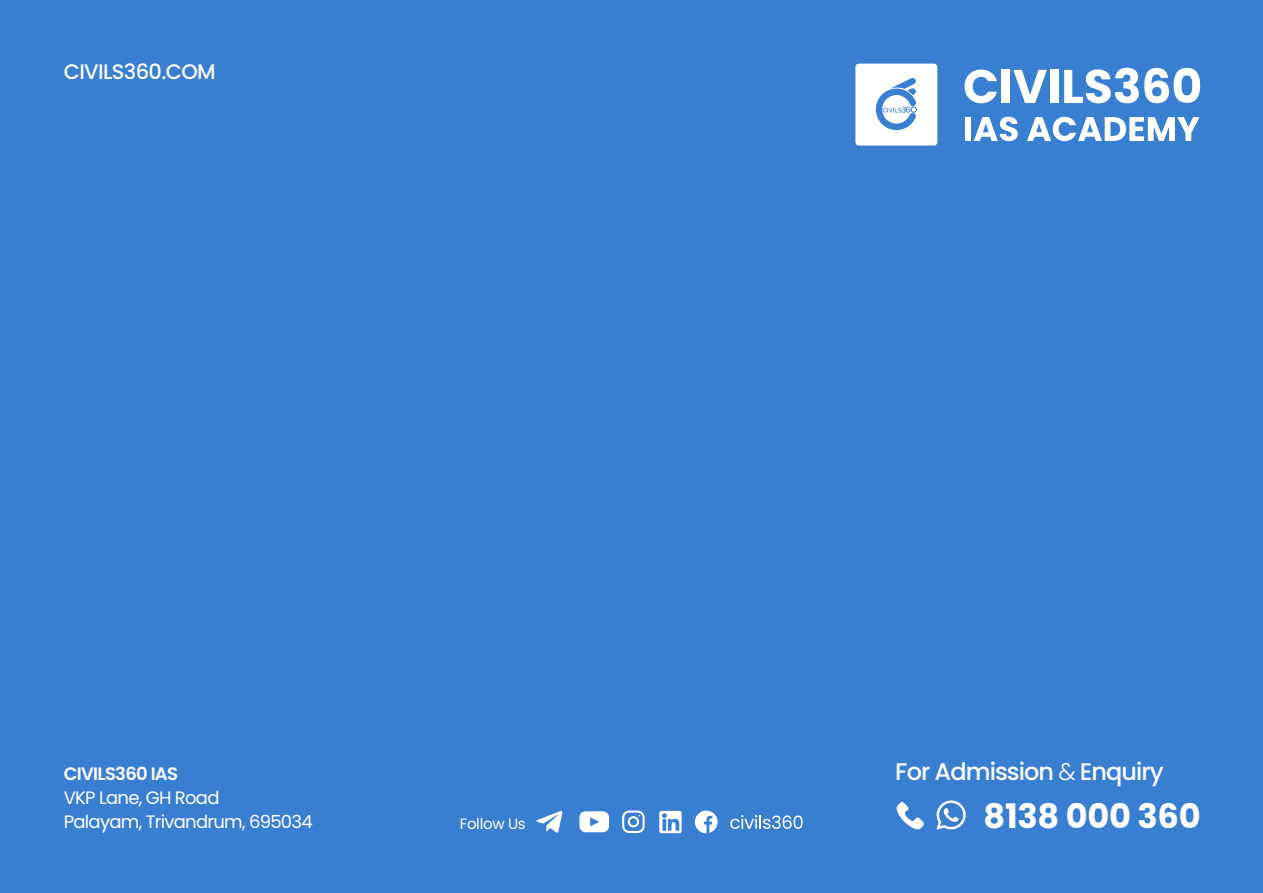
<style>
.page{position:relative;width:1263px;height:893px;background:#387ed1}
.page>*{position:absolute;margin:0;border:0;box-sizing:border-box;transform-origin:0 0}
.t1{font:700 33.75px "Poppins";letter-spacing:-.01em;color:#fff}
.t2{font:500 24px "Poppins";letter-spacing:-.04em;color:#fff}
.t3{font:500 21px "Poppins";letter-spacing:-.03em;color:#fff}
.t4{font:18px/24px "Poppins";letter-spacing:-.04em;color:#fff}
.t5{font:600 18px "Poppins";letter-spacing:-.04em;color:#fff}
.t6{font:15px "Poppins";letter-spacing:-.02em;color:#fff}
.s1{font-weight:300}
</style>
<div class="page">
<svg style="left:896px;top:802px;width:28px;height:28px"></svg>
<svg style="left:936px;top:800px;width:30px;height:30px"></svg>
<svg style="left:730px;top:815px;width:73px;height:14px"></svg>
<svg style="left:536px;top:811px;width:27px;height:22px"></svg>
<svg style="left:579px;top:811px;width:30px;height:21px"></svg>
<svg style="left:622px;top:810px;width:23px;height:23px"></svg>
<svg style="left:659px;top:811px;width:23px;height:22px"></svg>
<svg style="left:695px;top:811px;width:23px;height:22px"></svg>
<svg style="left:964px;top:70px;width:33px;height:33px"></svg>
<div style="left:1002px;top:70px;width:8px;height:33px;background:#fff"></div>
<svg style="left:1013px;top:70px;width:34px;height:33px"></svg>
<div style="left:1050px;top:70px;width:8px;height:33px;background:#fff"></div>
<svg style="left:1064px;top:68px;width:136px;height:35px"></svg>
<div style="left:855px;top:64px;width:82px;height:82px;background:#fff;border-radius:3px"></div>
<svg style="left:876px;top:78px;width:41px;height:52px"></svg>
<div style="left:965px;top:117px;width:6px;height:24px;background:#fff"></div>
<svg style="left:974px;top:117px;width:44px;height:24px"></svg>
<svg style="left:1027px;top:117px;width:172px;height:24px"></svg>
<p class="t3" style="left:64px;top:60px;width:154px">CIVILS360.COM</p>
<p class="t5" style="left:64px;top:764px;width:116px">CIVILS360 IAS</p>
<p class="t4" style="left:64px;top:786px;width:250px">VKP Lane, GH Road<br>Palayam, Trivandrum, 695034</p>
<p class="t6" style="left:460px;top:815px;width:67px">Follow Us</p>
<h2 class="t2" style="left:895px;top:758px;width:270px">For Admission <span class="s1">&amp;</span> Enquiry</h2>
<h1 class="t1" style="left:984px;top:796px;width:219px">8138 000 360</h1>
</div>
